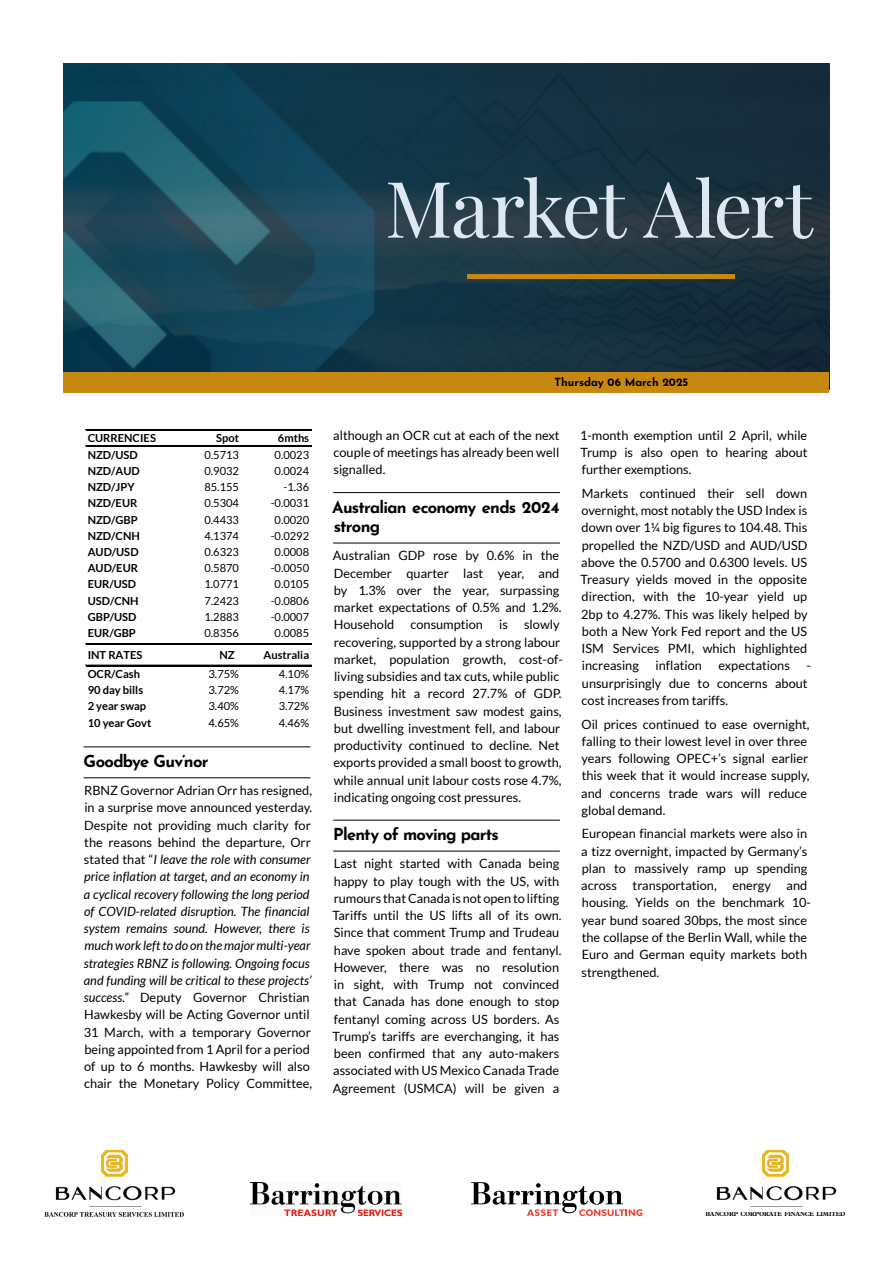
<style>
.page{position:relative;width:893px;height:1263px;background:#fff}
.page>*{position:absolute;margin:0;border:0;box-sizing:border-box;transform-origin:0 0}
.t1{font:78px "Playfair Display";letter-spacing:-.03em;color:#dee8f3}
.t2{font:700 16.5px/19.5px "Josefin Sans";letter-spacing:-.045em;color:#000}
.t3{font:12.75px/17.2px "Lato";color:#000}
.t4{font:700 11.25px "Josefin Sans";color:#000}
.t5{font:11.1px "Lato";color:#000}
.t6{font:700 11.1px "Lato";color:#000}
.t7{font:700 6.45px "Plantin Std";letter-spacing:-.01em;color:#000;scale:.93 1}
.s1{font-style:italic}
</style>
<div class="page">
<hr style="left:84px;top:746px;width:226px;height:1px;background:#000">
<hr style="left:84px;top:777px;width:226px;height:1px;background:#000">
<hr style="left:86px;top:429px;width:225px;height:2px;background:#000">
<hr style="left:86px;top:445px;width:225px;height:1px;background:#000">
<hr style="left:86px;top:446px;width:225px;height:1px;background:#000">
<hr style="left:86px;top:643px;width:225px;height:1px;background:#000">
<hr style="left:86px;top:644px;width:225px;height:1px;background:#000">
<hr style="left:86px;top:665px;width:225px;height:1px;background:#000">
<hr style="left:333px;top:492px;width:227px;height:1px;background:#000">
<hr style="left:333px;top:543px;width:227px;height:1px;background:#000">
<hr style="left:333px;top:820px;width:227px;height:1px;background:#000">
<hr style="left:333px;top:851px;width:227px;height:1px;background:#000">
<img style="left:44px;top:1150px;width:140px;height:67px">
<img style="left:251px;top:1182px;width:151px;height:33px">
<img style="left:716px;top:1150px;width:121px;height:57px">
<img style="left:64px;top:64px;width:765px;height:308px">
<div style="left:64px;top:372px;width:765px;height:21px;background:#c78812"></div>
<hr style="left:467px;top:275px;width:268px;height:4px;background:#c78812">
<svg style="left:471px;top:1182px;width:171px;height:34px"></svg>
<h1 class="t1" style="left:385px;top:148px;width:429px">Market Alert</h1>
<p class="t6" style="left:88px;top:432px;width:70px">CURRENCIES</p>
<p class="t6" style="left:216px;top:432px;width:24px">Spot</p>
<p class="t6" style="left:278px;top:432px;width:33px">6mths</p>
<p class="t6" style="left:88px;top:448px;width:52px">NZD/USD</p>
<p class="t5" style="left:204px;top:448px;width:36px">0.5713</p>
<p class="t5" style="left:275px;top:448px;width:36px">0.0023</p>
<p class="t6" style="left:88px;top:464px;width:54px">NZD/AUD</p>
<p class="t5" style="left:204px;top:465px;width:36px">0.9032</p>
<p class="t5" style="left:275px;top:465px;width:36px">0.0024</p>
<p class="t6" style="left:88px;top:481px;width:48px">NZD/JPY</p>
<p class="t5" style="left:204px;top:481px;width:36px">85.155</p>
<p class="t5" style="left:284px;top:481px;width:27px">-1.36</p>
<p class="t6" style="left:88px;top:497px;width:51px">NZD/EUR</p>
<p class="t5" style="left:204px;top:497px;width:36px">0.5304</p>
<p class="t5" style="left:271px;top:497px;width:40px">-0.0031</p>
<p class="t6" style="left:88px;top:513px;width:52px">NZD/GBP</p>
<p class="t5" style="left:204px;top:513px;width:36px">0.4433</p>
<p class="t5" style="left:275px;top:513px;width:36px">0.0020</p>
<p class="t6" style="left:88px;top:529px;width:54px">NZD/CNH</p>
<p class="t5" style="left:204px;top:529px;width:36px">4.1374</p>
<p class="t5" style="left:271px;top:529px;width:40px">-0.0292</p>
<p class="t6" style="left:88px;top:545px;width:52px">AUD/USD</p>
<p class="t5" style="left:204px;top:546px;width:36px">0.6323</p>
<p class="t5" style="left:275px;top:546px;width:36px">0.0008</p>
<p class="t6" style="left:88px;top:562px;width:52px">AUD/EUR</p>
<p class="t5" style="left:204px;top:562px;width:36px">0.5870</p>
<p class="t5" style="left:271px;top:562px;width:40px">-0.0050</p>
<p class="t6" style="left:88px;top:578px;width:50px">EUR/USD</p>
<p class="t5" style="left:204px;top:578px;width:36px">1.0771</p>
<p class="t5" style="left:275px;top:578px;width:36px">0.0105</p>
<p class="t6" style="left:88px;top:594px;width:52px">USD/CNH</p>
<p class="t5" style="left:204px;top:594px;width:36px">7.2423</p>
<p class="t5" style="left:271px;top:594px;width:40px">-0.0806</p>
<p class="t6" style="left:88px;top:610px;width:50px">GBP/USD</p>
<p class="t5" style="left:204px;top:611px;width:36px">1.2883</p>
<p class="t5" style="left:271px;top:611px;width:40px">-0.0007</p>
<p class="t6" style="left:88px;top:627px;width:50px">EUR/GBP</p>
<p class="t5" style="left:204px;top:627px;width:36px">0.8356</p>
<p class="t5" style="left:275px;top:627px;width:36px">0.0085</p>
<p class="t6" style="left:88px;top:649px;width:56px">INT RATES</p>
<p class="t6" style="left:219px;top:649px;width:17px">NZ</p>
<p class="t6" style="left:264px;top:649px;width:47px">Australia</p>
<p class="t6" style="left:88px;top:668px;width:54px">OCR/Cash</p>
<p class="t5" style="left:209px;top:668px;width:32px">3.75%</p>
<p class="t5" style="left:279px;top:668px;width:32px">4.10%</p>
<p class="t6" style="left:88px;top:684px;width:57px">90 day bills</p>
<p class="t5" style="left:209px;top:684px;width:32px">3.72%</p>
<p class="t5" style="left:279px;top:684px;width:32px">4.17%</p>
<p class="t6" style="left:88px;top:700px;width:60px">2 year swap</p>
<p class="t5" style="left:209px;top:700px;width:32px">3.40%</p>
<p class="t5" style="left:279px;top:700px;width:32px">3.72%</p>
<p class="t6" style="left:88px;top:716px;width:65px">10 year Govt</p>
<p class="t5" style="left:209px;top:716px;width:32px">4.65%</p>
<p class="t5" style="left:279px;top:716px;width:32px">4.46%</p>
<p class="t2" style="left:84px;top:749px;width:126px">Goodbye Guv’nor</p>
<p class="t3" style="left:84px;top:782px;width:230px">RBNZ Governor Adrian Orr has resigned, in a surprise move announced yesterday.<br>Despite not providing much clarity for the reasons behind the departure, Orr stated that “<span class="s1">I leave the role with consumer price inflation at target, and an economy in a cyclical recovery following the long period of COVID-related disruption. The financial system remains sound. However, there is much work left to do on the major multi-year strategies RBNZ is following. Ongoing focus and funding will be critical to these projects’ success.”</span> Deputy Governor Christian Hawkesby will be Acting Governor until 31 March, with a temporary Governor being appointed from 1 April for a period of up to 6 months. Hawkesby will also chair the Monetary Policy Committee,</p>
<p class="t4" style="left:555px;top:372px;width:135px">Thursday 06 March 2025</p>
<p class="t3" style="left:333px;top:426px;width:228px;text-align:justify">although an OCR cut at each of the next couple of meetings has already been well signalled.</p>
<p class="t2" style="left:332px;top:495px;width:229px">Australian economy ends 2024 strong</p>
<p class="t3" style="left:333px;top:547px;width:230px">Australian GDP rose by 0.6% in the<br>December quarter last year, and by 1.3% over the year, surpassing market expectations of 0.5% and 1.2%.<br>Household</p>
<p class="t3" style="left:333px;top:616px;width:231px;text-indent:191px">slowly recovering, supported by a strong labour market, population growth, cost-of&shy;living subsidies and tax cuts, while public spending hit a record 27.7% of GDP.<br>Business investment saw modest gains, but dwelling investment fell, and labour productivity continued to decline. Net exports provided a small boost to growth, while annual unit labour costs rose 4.7%, indicating ongoing cost pressures.</p>
<p class="t2" style="left:333px;top:822px;width:167px">Plenty of moving parts</p>
<p class="t3" style="left:333px;top:855px;width:231px">Last night started with Canada being happy to play tough with the US, with rumours that Canada is not open to lifting Tariffs until the US lifts all of its own.<br>Since that comment Trump and Trudeau have spoken about trade and fentanyl.<br>However, there was no resolution in sight, with Trump not convinced that Canada has done enough to stop fentanyl coming across US borders. As Trump’s tariffs are everchanging, it has been confirmed that any auto-makers associated with US Mexico Canada Trade Agreement (USMCA) will be given a</p>
<p class="t3" style="left:411px;top:616px;width:74px">consumption</p>
<p class="t3" style="left:499px;top:616px;width:10px">is</p>
<p class="t3" style="left:580px;top:426px;width:229px;text-align:justify">1-month exemption until 2 April, while Trump is also open to hearing about further exemptions.</p>
<p class="t3" style="left:581px;top:485px;width:228px;text-align:justify">Markets continued their sell down overnight, most notably the USD Index is down over 1¼ big figures to 104.48. This propelled the NZD/USD and AUD/USD above the 0.5700 and 0.6300 levels. US Treasury yields moved in the opposite direction, with the 10-year yield up 2bp to 4.27%. This was likely helped by both a New York Fed report and the US ISM Services PMI, which highlighted increasing</p>
<p class="t3" style="left:655px;top:657px;width:48px">inflation</p>
<p class="t3" style="left:719px;top:657px;width:73px">expectations</p>
<p class="t3" style="left:582px;top:657px;width:231px;text-indent:225px">- unsurprisingly due to concerns about cost increases from tariffs.</p>
<p class="t3" style="left:581px;top:715px;width:230px">Oil prices continued to ease overnight, falling to their lowest level in over three years following OPEC+’s signal earlier this week that it would increase supply, and concerns trade wars will reduce global demand.</p>
<p class="t3" style="left:581px;top:825px;width:231px">European financial markets were also in a tizz overnight, impacted by Germany’s plan to massively ramp up spending across transportation, energy and housing. Yields on the benchmark 10- year bund soared 30bps, the most since the collapse of the Berlin Wall, while the Euro and German equity markets both strengthened.</p>
<p class="t7" style="left:705px;top:1210px;width:152px">BANCORP CORPORATE FINANCE LIMITED</p>
</div>
